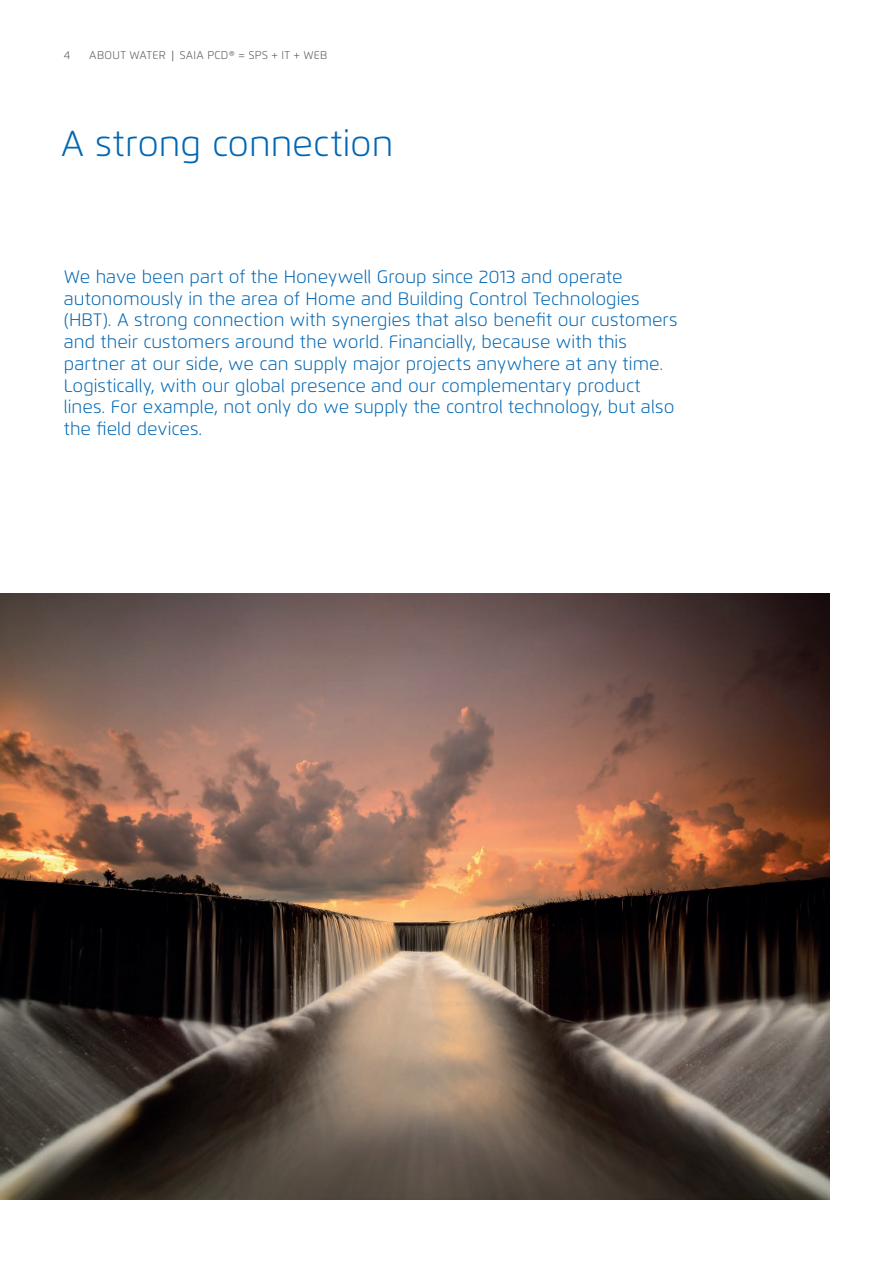
<style>
.page{position:relative;width:893px;height:1263px;background:#fff}
.page>*{position:absolute;margin:0;border:0;box-sizing:border-box;transform-origin:0 0}
.t1{font:300 36px "Flexo";letter-spacing:-.005em;color:#0166b3}
.t2{font:300 18px/21.8px "Flexo";color:#0166b3}
.t3{font:300 11.25px "Flexo";letter-spacing:.03em;color:#57585a}
.s1{font-weight:400}
</style>
<div class="page">
<img style="left:0;top:593px;width:829px;height:606px">
<p class="t3" style="left:64px;top:48px;width:8px">4</p>
<p class="t3" style="left:89px;top:48px;width:240px">ABOUT WATER <span class="s1">|</span> SAIA PCD® = SPS + IT + WEB</p>
<h1 class="t1" style="left:61px;top:122px;width:334px">A strong connection</h1>
<p class="t2" style="left:64px;top:266px;width:615px">We have been part of the Honeywell Group since 2013 and operate autonomously in the area of Home and Building Control Technologies (HBT). A strong connection with synergies that also benefit our customers and their customers around the world. Financially, because with this partner at our side, we can supply major projects anywhere at any time.<br>Logistically, with our global presence and our complementary product lines. For example, not only do we supply the control technology, but also the field devices.</p>
</div>
